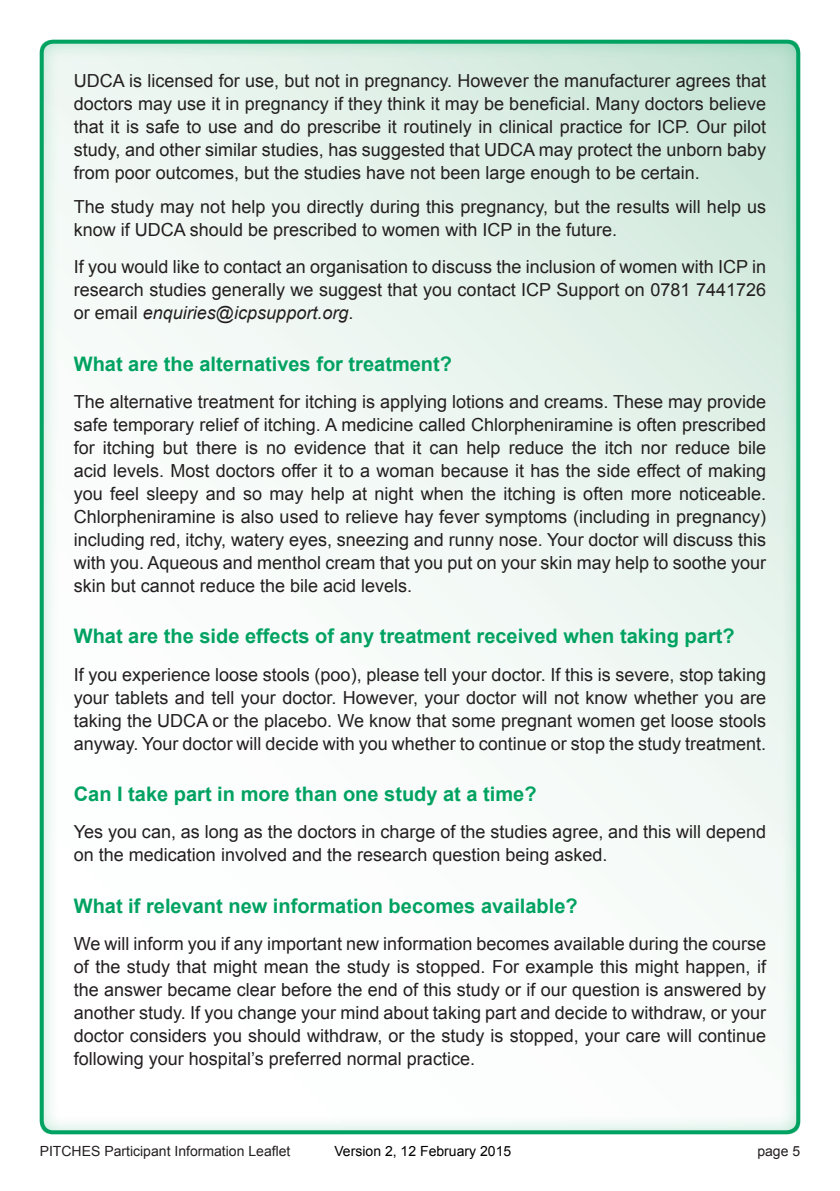
<style>
.page{position:relative;width:840px;height:1191px;background:#fff}
.page>*{position:absolute;margin:0;border:0;box-sizing:border-box;transform-origin:0 0}
.t1{font:700 20px "Arial";color:#00a261}
.t2{font:18px/23px "Arial";color:#231f20;text-align:justify}
.t3{font:14px "Arial";color:#231f20}
.t4{font:14px "Arial";color:#000}
.s1{font-style:italic}
</style>
<div class="page">
<div style="left:38px;top:38px;width:763px;height:1096px;background:#00a261;opacity:.5"></div>
<div style="left:40px;top:40px;width:759px;height:1094px;border:4px solid #00a261;border-radius:11px"></div>
<p class="t2" style="left:74px;top:69px;width:693px">UDCA is licensed for use, but not in pregnancy. However the manufacturer agrees that doctors may use it in pregnancy if they think it may be beneficial. Many doctors believe that it is safe to use and do prescribe it routinely in clinical practice for ICP. Our pilot study, and other similar studies, has suggested that UDCA may protect the unborn baby from poor outcomes, but the studies have not been large enough to be certain.</p>
<p class="t2" style="left:74px;top:196px;width:693px">The study may not help you directly during this pregnancy, but the results will help us know if UDCA should be prescribed to women with ICP in the future.</p>
<p class="t2" style="left:74px;top:256px;width:693px">If you would like to contact an organisation to discuss the inclusion of women with ICP in research studies generally we suggest that you contact ICP Support on 0781 7441726 or email <span class="s1">enquiries@icpsupport.org</span>.</p>
<p class="t1" style="left:74px;top:350px;width:379px">What are the alternatives for treatment?</p>
<p class="t2" style="left:74px;top:390px;width:693px">The alternative treatment for itching is applying lotions and creams. These may provide safe temporary relief of itching. A medicine called Chlorpheniramine is often prescribed for itching but there is no evidence that it can help reduce the itch nor reduce bile acid levels. Most doctors offer it to a woman because it has the side effect of making you feel sleepy and so may help at night when the itching is often more noticeable.<br>Chlorpheniramine is also used to relieve hay fever symptoms (including in pregnancy) including red, itchy, watery eyes, sneezing and runny nose. Your doctor will discuss this with you. Aqueous and menthol cream that you put on your skin may help to soothe your skin but cannot reduce the bile acid levels.</p>
<p class="t1" style="left:74px;top:623px;width:662px">What are the side effects of any treatment received when taking part?</p>
<p class="t2" style="left:74px;top:663px;width:693px">If you experience loose stools (poo), please tell your doctor. If this is severe, stop taking your tablets and tell your doctor. However, your doctor will not know whether you are taking the UDCA or the placebo. We know that some pregnant women get loose stools anyway. Your doctor will decide with you whether to continue or stop the study treatment.</p>
<p class="t1" style="left:74px;top:780px;width:464px">Can I take part in more than one study at a time?</p>
<p class="t2" style="left:74px;top:820px;width:693px">Yes you can, as long as the doctors in charge of the studies agree, and this will depend on the medication involved and the research question being asked.</p>
<p class="t1" style="left:74px;top:892px;width:505px">What if relevant new information becomes available?</p>
<p class="t2" style="left:74px;top:932px;width:693px">We will inform you if any important new information becomes available during the course of the study that might mean the study is stopped. For example this might happen, if the answer became clear before the end of this study or if our question is answered by another study. If you change your mind about taking part and decide to withdraw, or your doctor considers you should withdraw, or the study is stopped, your care will continue following your hospital’s preferred normal practice.</p>
<p class="t3" style="left:40px;top:1142px;width:252px">PITCHES Participant Information Leaflet</p>
<p class="t4" style="left:334px;top:1142px;width:178px">Version 2, 12 February 2015</p>
<p class="t3" style="left:757px;top:1142px;width:44px">page 5</p>
</div>
